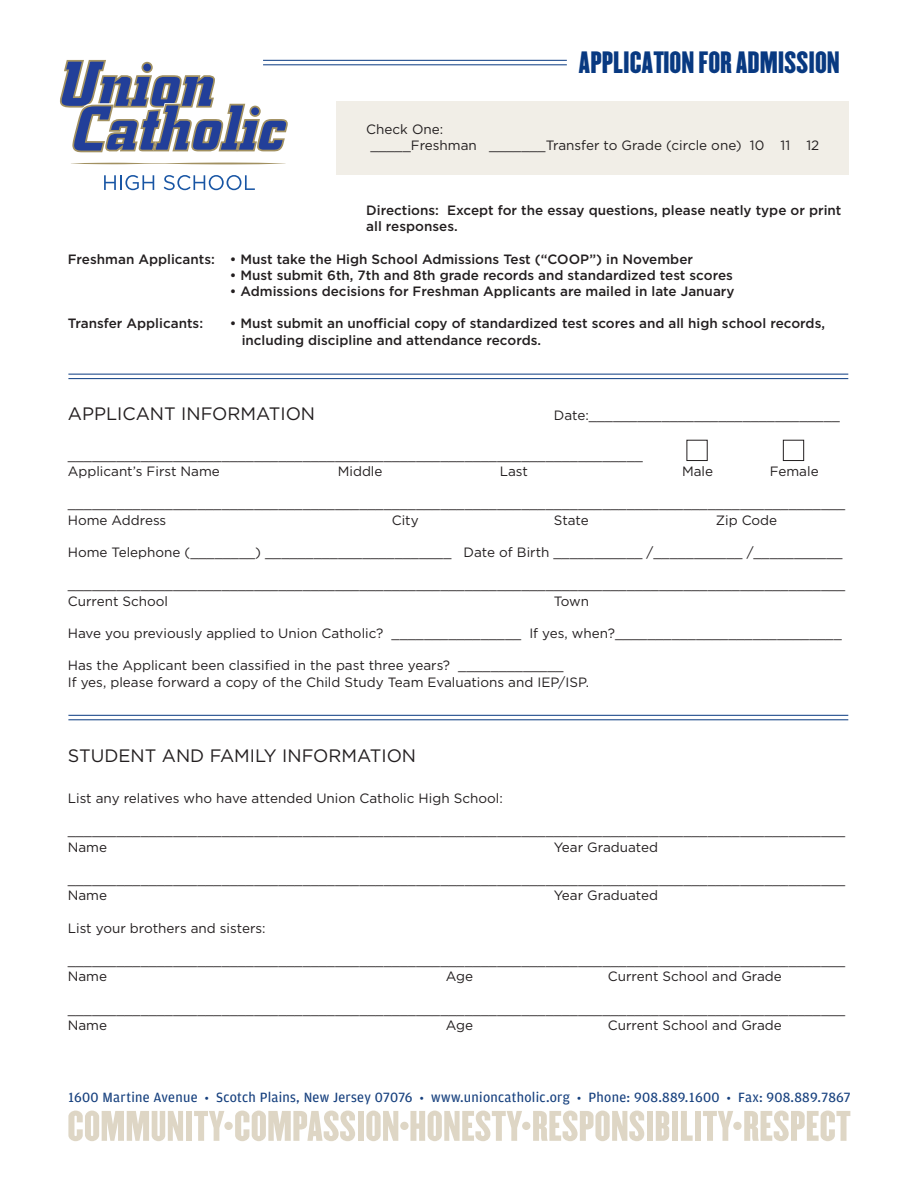
<style>
.page{position:relative;width:918px;height:1188px;background:#fff}
.page>*{position:absolute;margin:0;border:0;box-sizing:border-box;transform-origin:0 0}
.t1{font:27px "Champion HTF Lightweight";color:#083981}
.t2{font:18px "Gotham";color:#231f20}
.t3{font:14.25px "Amplitude";letter-spacing:.02em;color:#16407e}
.t4{font:13.5px/16.2px "Gotham";color:#231f20}
.t5{font:500 13.5px/16.2px "Gotham";color:#231f20}
.s1{font-family:"Myriad Pro"}
</style>
<div class="page">
<div style="left:337px;top:101px;width:512px;height:73px;background:#f1eee7"></div>
<hr style="left:68px;top:374px;width:780px;height:1px;background:#083981">
<hr style="left:68px;top:378px;width:780px;height:1px;background:#083981">
<hr style="left:68px;top:715px;width:780px;height:1px;background:#083981">
<hr style="left:68px;top:719px;width:780px;height:1px;background:#083981">
<div style="left:687px;top:440px;width:21px;height:21px;border:1px solid #231f20"></div>
<div style="left:783px;top:440px;width:21px;height:21px;border:1px solid #231f20"></div>
<svg style="left:68px;top:1111px;width:115px;height:30px"></svg>
<div style="left:186px;top:1111px;width:6px;height:30px;background:#ded6c5"></div>
<svg style="left:194px;top:1111px;width:30px;height:30px"></svg>
<div style="left:224px;top:1122px;width:9px;height:8px;background:#ded6c5;border-radius:50%"></div>
<svg style="left:235px;top:1111px;width:120px;height:30px"></svg>
<div style="left:358px;top:1111px;width:6px;height:30px;background:#ded6c5"></div>
<svg style="left:366px;top:1111px;width:32px;height:30px"></svg>
<div style="left:400px;top:1122px;width:9px;height:8px;background:#ded6c5;border-radius:50%"></div>
<svg style="left:410px;top:1111px;width:112px;height:30px"></svg>
<div style="left:522px;top:1122px;width:8px;height:8px;background:#ded6c5;border-radius:50%"></div>
<svg style="left:533px;top:1111px;width:111px;height:30px"></svg>
<div style="left:647px;top:1111px;width:6px;height:30px;background:#ded6c5"></div>
<svg style="left:656px;top:1111px;width:13px;height:30px"></svg>
<div style="left:672px;top:1111px;width:6px;height:30px;background:#ded6c5"></div>
<svg style="left:681px;top:1111px;width:12px;height:30px"></svg>
<div style="left:695px;top:1111px;width:6px;height:30px;background:#ded6c5"></div>
<svg style="left:703px;top:1111px;width:30px;height:30px"></svg>
<div style="left:733px;top:1122px;width:9px;height:8px;background:#ded6c5;border-radius:50%"></div>
<svg style="left:744px;top:1111px;width:106px;height:30px"></svg>
<hr style="left:263px;top:60px;width:304px;height:1px;background:#083981">
<hr style="left:263px;top:64px;width:304px;height:1px;background:#083981">
<svg style="left:60px;top:59px;width:229px;height:94px"></svg>
<svg style="left:71px;top:163px;width:215px;height:1px"></svg>
<svg style="left:104px;top:175px;width:50px;height:15px"></svg>
<svg style="left:164px;top:175px;width:91px;height:15px"></svg>
<h1 class="t1" style="left:579px;top:45px;width:263px">APPLICATION FOR ADMISSION</h1>
<p class="t4" style="left:366px;top:121px;width:455px">Check One:<br>_____Freshman _______Transfer to Grade (circle one) 10 11 12</p>
<p class="t5" style="left:366px;top:202px;width:477px">Directions: Except for the essay questions, please neatly type or print all responses.</p>
<p class="t5" style="left:68px;top:250px;width:627px">Freshman Applicants: • Must take the High School Admissions Test (“COOP”) in November</p>
<p class="t5" style="left:230px;top:267px;width:505px">• Must submit 6th, 7th and 8th grade records and standardized test scores</p>
<p class="t5" style="left:230px;top:283px;width:506px">• Admissions decisions for Freshman Applicants are mailed in late January</p>
<p class="t5" style="left:68px;top:315px;width:137px">Transfer Applicants:</p>
<p class="t5" style="left:242px;top:315px;width:585px;text-indent:-12px">• Must submit an unofficial copy of standardized test scores and all high school records, including discipline and attendance records.</p>
<h2 class="t2" style="left:68px;top:404px;width:249px">APPLICANT INFORMATION</h2>
<p class="t4" style="left:554px;top:407px;width:288px">Date:_______________________________</p>
<p class="t4" style="left:68px;top:447px;width:577px">_______________________________________________________________________<br>Applicant’s First Name</p>
<p class="t4" style="left:338px;top:463px;width:46px">Middle</p>
<p class="t4" style="left:500px;top:463px;width:30px">Last</p>
<p class="t4" style="left:682px;top:463px;width:33px">Male</p>
<p class="t4" style="left:770px;top:463px;width:50px">Female</p>
<p class="t4" style="left:68px;top:495px;width:779px">________________________________________________________________________________________________<br>Home Address</p>
<p class="t4" style="left:392px;top:511px;width:28px">City</p>
<p class="t4" style="left:554px;top:511px;width:37px">State</p>
<p class="t4" style="left:716px;top:511px;width:63px">Zip Code</p>
<p class="t4" style="left:68px;top:544px;width:776px">Home Telephone (________) _______________________ Date of Birth ___________ /___________ /___________</p>
<p class="t4" style="left:68px;top:576px;width:779px">________________________________________________________________________________________________<br>Current School</p>
<p class="t4" style="left:554px;top:592px;width:37px">Town</p>
<p class="t4" style="left:68px;top:625px;width:776px">Have you previously applied to Union Catholic? ________________ If yes, when?____________________________</p>
<p class="t4" style="left:68px;top:657px;width:523px">Has the Applicant been classified in the past three years? _____________<br>If yes, please forward a copy of the Child Study Team Evaluations and IEP/ISP.</p>
<h2 class="t2" style="left:68px;top:746px;width:350px">STUDENT AND FAMILY INFORMATION</h2>
<p class="t4" style="left:68px;top:790px;width:437px">List any relatives who have attended Union Catholic High School:</p>
<p class="t4" style="left:68px;top:822px;width:779px">________________________________________________________________________________________________<br>Name</p>
<p class="t4" style="left:554px;top:838px;width:106px">Year Graduated</p>
<p class="t4" style="left:68px;top:871px;width:779px">________________________________________________________________________________________________<br>Name</p>
<p class="t4" style="left:554px;top:887px;width:106px">Year Graduated</p>
<p class="t4" style="left:68px;top:919px;width:199px">List your brothers and sisters:</p>
<p class="t4" style="left:68px;top:952px;width:779px">________________________________________________________________________________________________<br>Name</p>
<p class="t4" style="left:446px;top:968px;width:29px">Age</p>
<p class="t4" style="left:608px;top:968px;width:176px">Current School and Grade</p>
<p class="t4" style="left:68px;top:1000px;width:779px">________________________________________________________________________________________________<br>Name</p>
<p class="t4" style="left:446px;top:1017px;width:29px">Age</p>
<p class="t4" style="left:608px;top:1017px;width:176px">Current School and Grade</p>
<p class="t3" style="left:68px;top:1089px;width:784px">1600 Martine Avenue <span class="s1">•</span> Scotch Plains, New Jersey 07076 <span class="s1">•</span> www.unioncatholic.org <span class="s1">•</span> Phone: 908.889.1600 <span class="s1">•</span> Fax: 908.889.7867</p>
</div>
